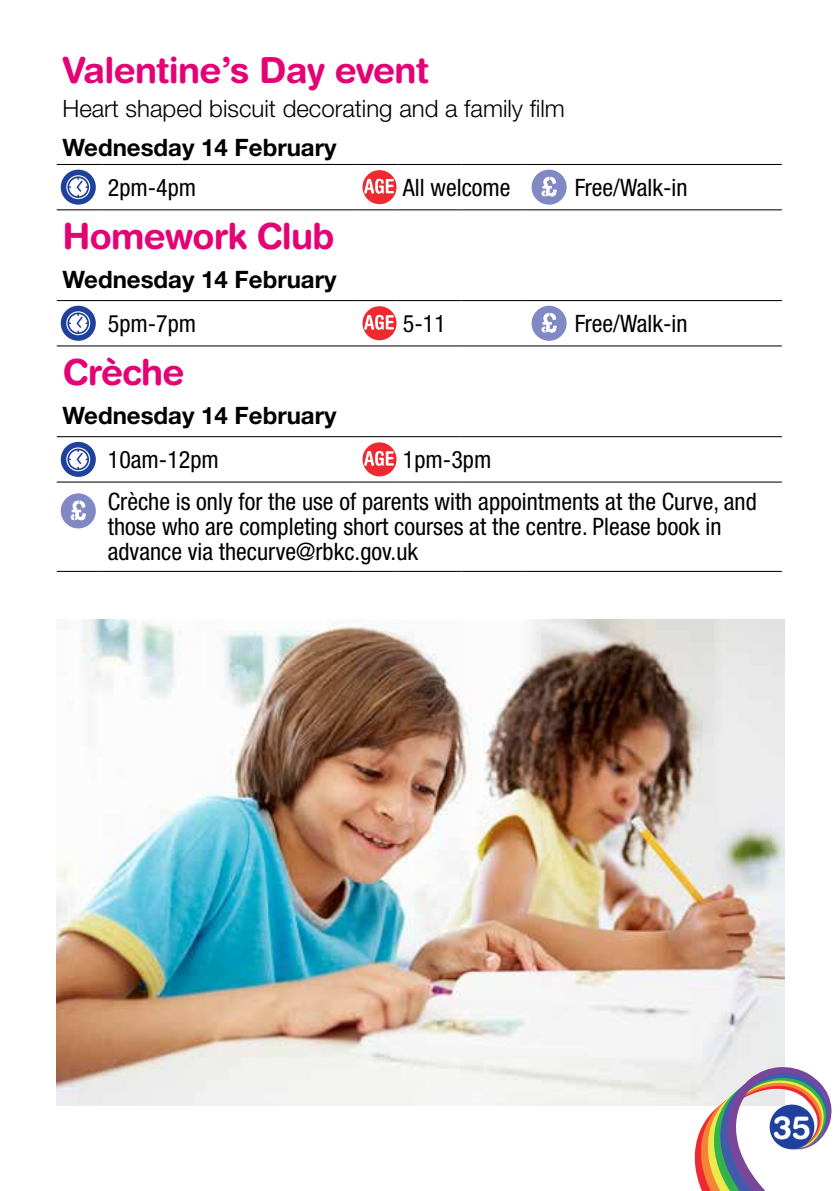
<style>
.page{position:relative;width:840px;height:1191px;background:#fff}
.page>*{position:absolute;margin:0;border:0;box-sizing:border-box;transform-origin:0 0}
.t1{font:700 36px "Helvetica Rounded LT Std";letter-spacing:-.02em;color:#e40375}
.t2{font:700 32px "Helvetica Rounded LT Std";color:#fff}
.t3{font:condensed 24px/42.4px "Helvetica Neue LT Std";color:#000}
.t4{font:700 24px "Helvetica Neue LT Std";color:#000}
.t5{font:300 24px "Helvetica Neue LT Std";color:#000}
</style>
<div class="page">
<hr style="left:57px;top:164px;width:45px;height:1px;background:#000">
<hr style="left:102px;top:164px;width:254px;height:1px;background:#000">
<hr style="left:356px;top:164px;width:41px;height:1px;background:#000">
<hr style="left:397px;top:164px;width:64px;height:1px;background:#000">
<hr style="left:461px;top:164px;width:64px;height:1px;background:#000">
<hr style="left:525px;top:164px;width:43px;height:1px;background:#000">
<hr style="left:568px;top:164px;width:213px;height:1px;background:#000">
<hr style="left:57px;top:209px;width:45px;height:1px;background:#000">
<hr style="left:102px;top:209px;width:254px;height:1px;background:#000">
<hr style="left:356px;top:209px;width:41px;height:1px;background:#000">
<hr style="left:397px;top:209px;width:64px;height:1px;background:#000">
<hr style="left:461px;top:209px;width:64px;height:1px;background:#000">
<hr style="left:525px;top:209px;width:43px;height:1px;background:#000">
<hr style="left:568px;top:209px;width:213px;height:1px;background:#000">
<hr style="left:57px;top:300px;width:45px;height:1px;background:#000">
<hr style="left:102px;top:300px;width:254px;height:1px;background:#000">
<hr style="left:356px;top:300px;width:41px;height:1px;background:#000">
<hr style="left:397px;top:300px;width:64px;height:1px;background:#000">
<hr style="left:461px;top:300px;width:64px;height:1px;background:#000">
<hr style="left:525px;top:300px;width:43px;height:1px;background:#000">
<hr style="left:568px;top:300px;width:213px;height:1px;background:#000">
<hr style="left:57px;top:345px;width:45px;height:1px;background:#000">
<hr style="left:102px;top:345px;width:254px;height:1px;background:#000">
<hr style="left:356px;top:345px;width:41px;height:1px;background:#000">
<hr style="left:397px;top:345px;width:64px;height:1px;background:#000">
<hr style="left:461px;top:345px;width:64px;height:1px;background:#000">
<hr style="left:525px;top:345px;width:43px;height:1px;background:#000">
<hr style="left:568px;top:345px;width:213px;height:1px;background:#000">
<hr style="left:57px;top:436px;width:45px;height:1px;background:#000">
<hr style="left:102px;top:436px;width:254px;height:1px;background:#000">
<hr style="left:356px;top:436px;width:41px;height:1px;background:#000">
<hr style="left:397px;top:436px;width:64px;height:1px;background:#000">
<hr style="left:461px;top:436px;width:64px;height:1px;background:#000">
<hr style="left:525px;top:436px;width:43px;height:1px;background:#000">
<hr style="left:568px;top:436px;width:213px;height:1px;background:#000">
<hr style="left:57px;top:481px;width:45px;height:1px;background:#000">
<hr style="left:102px;top:481px;width:254px;height:1px;background:#000">
<hr style="left:356px;top:481px;width:41px;height:1px;background:#000">
<hr style="left:397px;top:481px;width:64px;height:1px;background:#000">
<hr style="left:461px;top:481px;width:64px;height:1px;background:#000">
<hr style="left:525px;top:481px;width:43px;height:1px;background:#000">
<hr style="left:568px;top:481px;width:213px;height:1px;background:#000">
<hr style="left:57px;top:571px;width:45px;height:1px;background:#000">
<hr style="left:102px;top:571px;width:254px;height:1px;background:#000">
<hr style="left:356px;top:571px;width:41px;height:1px;background:#000">
<hr style="left:397px;top:571px;width:64px;height:1px;background:#000">
<hr style="left:461px;top:571px;width:64px;height:1px;background:#000">
<hr style="left:525px;top:571px;width:43px;height:1px;background:#000">
<hr style="left:568px;top:571px;width:213px;height:1px;background:#000">
<div style="left:61px;top:170px;width:35px;height:35px;background:#20419b;border-radius:50%"></div>
<svg style="left:66px;top:175px;width:24px;height:24px"></svg>
<div style="left:362px;top:170px;width:34px;height:34px;background:#ee292f;border-radius:50%"></div>
<svg style="left:364px;top:179px;width:30px;height:15px"></svg>
<div style="left:531px;top:170px;width:35px;height:35px;background:#8189c4;border-radius:50%"></div>
<svg style="left:541px;top:177px;width:15px;height:19px"></svg>
<div style="left:61px;top:306px;width:35px;height:35px;background:#20419b;border-radius:50%"></div>
<svg style="left:66px;top:311px;width:24px;height:24px"></svg>
<div style="left:362px;top:306px;width:34px;height:34px;background:#ee292f;border-radius:50%"></div>
<svg style="left:364px;top:315px;width:30px;height:15px"></svg>
<div style="left:531px;top:306px;width:35px;height:35px;background:#8189c4;border-radius:50%"></div>
<svg style="left:541px;top:313px;width:15px;height:20px"></svg>
<div style="left:61px;top:442px;width:35px;height:35px;background:#20419b;border-radius:50%"></div>
<svg style="left:66px;top:447px;width:24px;height:24px"></svg>
<div style="left:362px;top:442px;width:34px;height:34px;background:#ee292f;border-radius:50%"></div>
<svg style="left:364px;top:451px;width:30px;height:15px"></svg>
<div style="left:61px;top:493px;width:35px;height:35px;background:#8189c4;border-radius:50%"></div>
<svg style="left:71px;top:500px;width:15px;height:20px"></svg>
<img style="left:57px;top:619px;width:727px;height:487px">
<svg style="left:694px;top:1066px;width:137px;height:125px"></svg>
<h1 class="t1" style="left:62px;top:48px;width:368px">Valentine’s Day event</h1>
<p class="t5" style="left:62px;top:94px;width:503px">Heart shaped biscuit decorating and a family film</p>
<p class="t4" style="left:62px;top:133px;width:275px">Wednesday 14 February</p>
<p class="t3" style="left:108px;top:166px;width:90px">2pm-4pm</p>
<p class="t3" style="left:403px;top:166px;width:109px">All welcome</p>
<p class="t3" style="left:574px;top:166px;width:114px">Free/Walk-in</p>
<h1 class="t1" style="left:62px;top:214px;width:273px">Homework Club</h1>
<p class="t4" style="left:62px;top:265px;width:275px">Wednesday 14 February</p>
<p class="t3" style="left:108px;top:302px;width:90px">5pm-7pm</p>
<p class="t3" style="left:403px;top:302px;width:45px">5-11</p>
<p class="t3" style="left:574px;top:302px;width:114px">Free/Walk-in</p>
<h1 class="t1" style="left:62px;top:350px;width:124px">Crèche</h1>
<p class="t4" style="left:62px;top:401px;width:275px">Wednesday 14 February</p>
<p class="t3" style="left:108px;top:438px;width:112px">10am-12pm</p>
<p class="t3" style="left:108px;top:438px;width:650px;text-indent:295px">1pm-3pm<br>Crèche is only for the use of parents with appointments at the Curve, and</p>
<p class="t3" style="left:108px;top:514px;width:615px;line-height:25px">those who are completing short courses at the centre. Please book in advance via thecurve@rbkc.gov.uk</p>
<h2 class="t2" style="left:772px;top:1107px;width:39px">35</h2>
</div>
